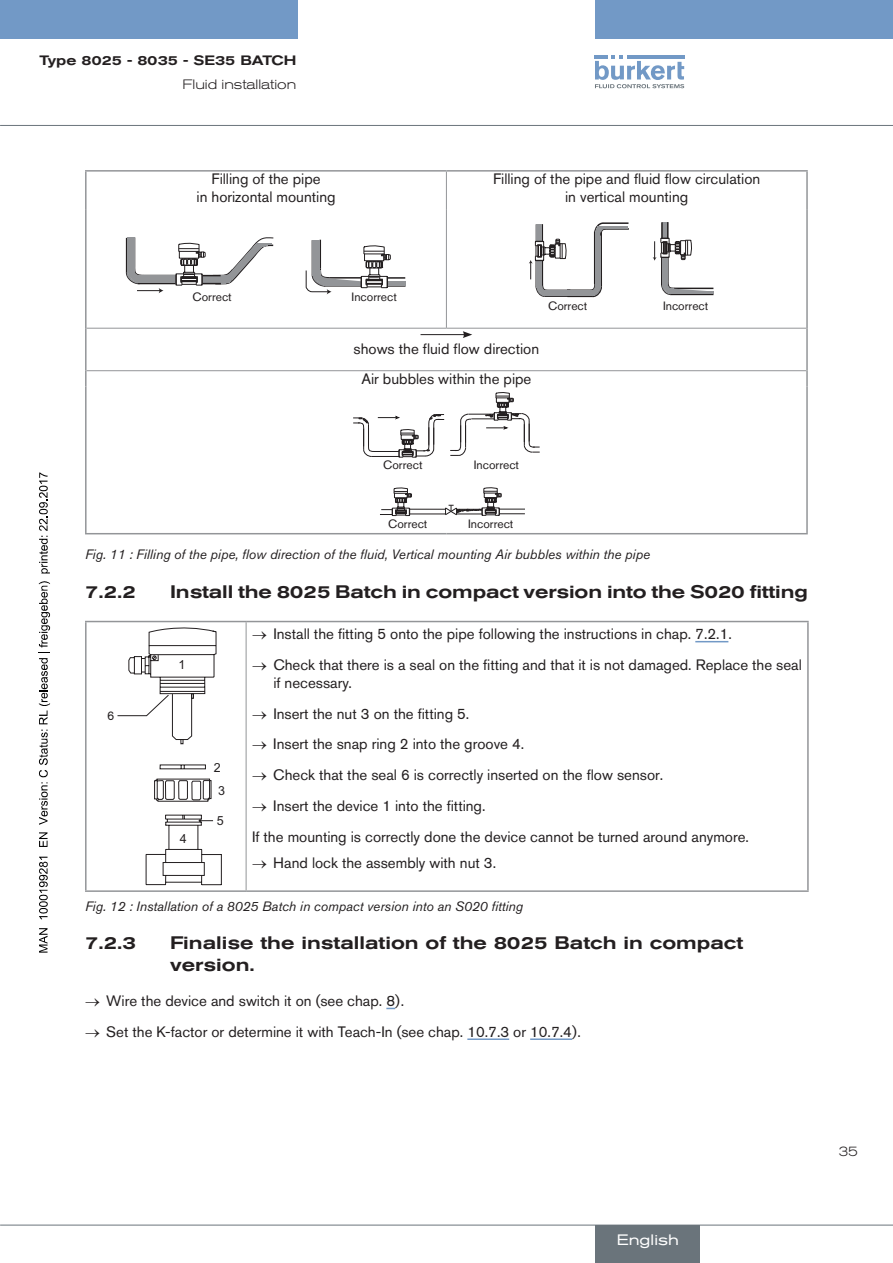
<style>
.page{position:relative;width:893px;height:1263px;background:#fff}
.page>*{position:absolute;margin:0;border:0;box-sizing:border-box;transform-origin:0 0}
.t1{font:500 expanded 18px/21.6px "Akzidenz Grotesk BQ";color:#231f20}
.t2{font:15px/18px "Akzidenz Grotesk BQ";color:#231f20;text-align:center}
.t3{font:expanded 15px "Akzidenz Grotesk BQ";color:#fff}
.t4{font:italic 13.5px "Akzidenz Grotesk BQ";color:#231f20}
.t5{font:500 expanded 13.5px "Akzidenz Grotesk BQ";color:#231f20}
.t6{font:300 expanded 13.5px "Akzidenz Grotesk BQ";color:#231f20}
.t7{font:12.45px/23.1px "Arial";color:#231f20;text-align:center}
.t8{font:12.45px "Akzidenz Grotesk BQ";color:#231f20}
.t9{font:12px "Akzidenz Grotesk BQ";color:#231f20}
</style>
<div class="page">
<div style="left:0;top:0;width:297px;height:38px;background:#7299c6"></div>
<div style="left:595px;top:0;width:298px;height:38px;background:#7299c6"></div>
<svg style="left:595px;top:55px;width:89px;height:33px"></svg>
<hr style="left:0;top:125px;width:893px;height:1px;background:#6a747b">
<hr style="left:467px;top:1038px;width:42px;height:2px;background:#7299c6">
<hr style="left:530px;top:1038px;width:42px;height:2px;background:#7299c6">
<hr style="left:85px;top:170px;width:361px;height:2px;background:#939598">
<hr style="left:85px;top:172px;width:2px;height:37px;background:#939598">
<hr style="left:446px;top:170px;width:362px;height:2px;background:#939598">
<hr style="left:806px;top:172px;width:2px;height:37px;background:#939598">
<hr style="left:85px;top:209px;width:2px;height:119px;background:#939598">
<hr style="left:806px;top:209px;width:2px;height:119px;background:#939598">
<hr style="left:85px;top:328px;width:2px;height:43px;background:#939598">
<svg style="left:85px;top:371px;width:2px;height:15px"></svg>
<hr style="left:85px;top:386px;width:2px;height:147px;background:#939598">
<hr style="left:85px;top:533px;width:361px;height:1px;background:#939598">
<hr style="left:446px;top:533px;width:362px;height:1px;background:#939598">
<hr style="left:446px;top:172px;width:1px;height:37px;background:#939598">
<hr style="left:446px;top:209px;width:1px;height:119px;background:#939598">
<hr style="left:87px;top:328px;width:359px;height:1px;background:#939598">
<hr style="left:446px;top:328px;width:360px;height:1px;background:#939598">
<hr style="left:87px;top:370px;width:359px;height:1px;background:#939598">
<hr style="left:446px;top:370px;width:360px;height:1px;background:#939598">
<hr style="left:806px;top:328px;width:2px;height:43px;background:#939598">
<svg style="left:806px;top:371px;width:2px;height:15px"></svg>
<hr style="left:806px;top:386px;width:2px;height:147px;background:#939598">
<hr style="left:139px;top:283px;width:37px;height:1px;background:#231f20">
<div style="left:138px;top:275px;width:38px;height:8px;background:#939598"></div>
<svg style="left:125px;top:237px;width:38px;height:56px"></svg>
<svg style="left:175px;top:237px;width:99px;height:49px"></svg>
<svg style="left:305px;top:240px;width:101px;height:54px"></svg>
<hr style="left:608px;top:228px;width:21px;height:2px;background:#231f20">
<hr style="left:603px;top:222px;width:25px;height:2px;background:#231f20">
<hr style="left:597px;top:226px;width:31px;height:3px;background:#939598">
<hr style="left:670px;top:292px;width:44px;height:2px;background:#939598">
<svg style="left:653px;top:222px;width:60px;height:74px"></svg>
<svg style="left:529px;top:222px;width:80px;height:76px"></svg>
<hr style="left:421px;top:334px;width:44px;height:1px;background:#231f20">
<svg style="left:463px;top:331px;width:9px;height:7px"></svg>
<hr style="left:410px;top:509px;width:35px;height:1px;background:#231f20">
<hr style="left:410px;top:514px;width:35px;height:1px;background:#231f20">
<svg style="left:353px;top:414px;width:91px;height:44px"></svg>
<svg style="left:450px;top:392px;width:90px;height:64px"></svg>
<svg style="left:380px;top:487px;width:32px;height:29px"></svg>
<svg style="left:444px;top:487px;width:81px;height:29px"></svg>
<hr style="left:246px;top:622px;width:1px;height:268px;background:#939598">
<hr style="left:85px;top:621px;width:161px;height:1px;background:#939598">
<hr style="left:85px;top:622px;width:2px;height:268px;background:#939598">
<hr style="left:246px;top:621px;width:563px;height:1px;background:#939598">
<hr style="left:807px;top:622px;width:2px;height:268px;background:#939598">
<hr style="left:85px;top:890px;width:161px;height:2px;background:#939598">
<hr style="left:246px;top:890px;width:563px;height:2px;background:#939598">
<svg style="left:117px;top:627px;width:105px;height:258px"></svg>
<hr style="left:695px;top:641px;width:33px;height:1px;background:#7299c6">
<hr style="left:0;top:1225px;width:893px;height:1px;background:#6a747b">
<div style="left:596px;top:1225px;width:104px;height:38px;background:#6a747b"></div>
<svg style="left:39px;top:928px;width:9px;height:25px"></svg>
<svg style="left:39px;top:857px;width:9px;height:62px"></svg>
<svg style="left:39px;top:832px;width:9px;height:15px"></svg>
<svg style="left:39px;top:581px;width:11px;height:244px"></svg>
<svg style="left:39px;top:472px;width:11px;height:101px"></svg>
<p class="t5" style="left:39px;top:53px;width:258px">Type 8025 - 8035 - SE35 BATCH</p>
<p class="t6" style="left:182px;top:77px;width:115px">Fluid installation</p>
<p class="t2" style="left:197px;top:170px;width:141px">Filling of the pipe<br>in horizontal mounting</p>
<p class="t2" style="left:493px;top:170px;width:269px">Filling of the pipe and fluid flow circulation in vertical mounting</p>
<p class="t9" style="left:193px;top:290px;width:41px">Correct</p>
<p class="t9" style="left:352px;top:290px;width:47px">Incorrect</p>
<p class="t9" style="left:548px;top:299px;width:41px">Correct</p>
<p class="t9" style="left:663px;top:299px;width:47px">Incorrect</p>
<p class="t2" style="left:354px;top:334px;width:187px;line-height:30.2px">shows the fluid flow direction<br>Air bubbles within the pipe</p>
<p class="t9" style="left:383px;top:458px;width:41px">Correct</p>
<p class="t9" style="left:474px;top:458px;width:47px">Incorrect</p>
<p class="t9" style="left:388px;top:517px;width:41px">Correct</p>
<p class="t9" style="left:468px;top:517px;width:47px">Incorrect</p>
<p class="t4" style="left:85px;top:546px;width:566px">Fig. 11 : Filling of the pipe, flow direction of the fluid, Vertical mounting Air bubbles within the pipe</p>
<p class="t1" style="left:85px;top:581px;width:53px">7.2.2</p>
<p class="t1" style="left:170px;top:581px;width:639px">I nstall the 8025 Batch in compact version into the S020 fitting</p>
<p class="t2" style="left:252px;top:625px;width:481px">→ Install the fitting 5 onto the pipe following the instructions in chap. 7.2.1.</p>
<p class="t2" style="left:273px;top:655px;width:530px;text-align:left;text-indent:-21px">→ Check that there is a seal on the fitting and that it is not damaged. Replace the seal if necessary.</p>
<p class="t2" style="left:252px;top:704px;width:219px">→ Insert the nut 3 on the fitting 5.</p>
<p class="t2" style="left:252px;top:735px;width:274px">→ Insert the snap ring 2 into the groove 4.</p>
<p class="t2" style="left:252px;top:766px;width:413px">→ Check that the seal 6 is correctly inserted on the flow sensor.</p>
<p class="t2" style="left:252px;top:790px;width:498px;line-height:30.8px;text-align:left">→ Insert the device 1 into the fitting.<br>If the mounting is correctly done the device cannot be turned around anymore.</p>
<p class="t2" style="left:252px;top:854px;width:246px">→ Hand lock the assembly with nut 3.</p>
<p class="t4" style="left:85px;top:898px;width:440px">Fig. 12 : Installation of a 8025 Batch in compact version into an S020 fitting</p>
<p class="t1" style="left:85px;top:932px;width:53px">7.2.3</p>
<p class="t1" style="left:170px;top:932px;width:575px">Finalise the installation of the 8025 Batch in compact version.</p>
<p class="t2" style="left:85px;top:991px;width:321px">→ Wire the device and switch it on (see chap. 8).</p>
<p class="t2" style="left:85px;top:1022px;width:497px">→ Set the K-factor or determine it with Teach-In (see chap. 10.7.3 or 10.7.4).</p>
<p class="t7" style="left:179px;top:654px;width:8px">1</p>
<p class="t8" style="left:107px;top:708px;width:9px">6</p>
<p class="t7" style="left:214px;top:756px;width:13px">2<br>3</p>
<p class="t7" style="left:217px;top:809px;width:8px">5</p>
<p class="t7" style="left:180px;top:827px;width:8px">4</p>
<p class="t3" style="left:617px;top:1231px;width:64px">English</p>
<p class="t6" style="left:838px;top:1143px;width:21px">35</p>
</div>
